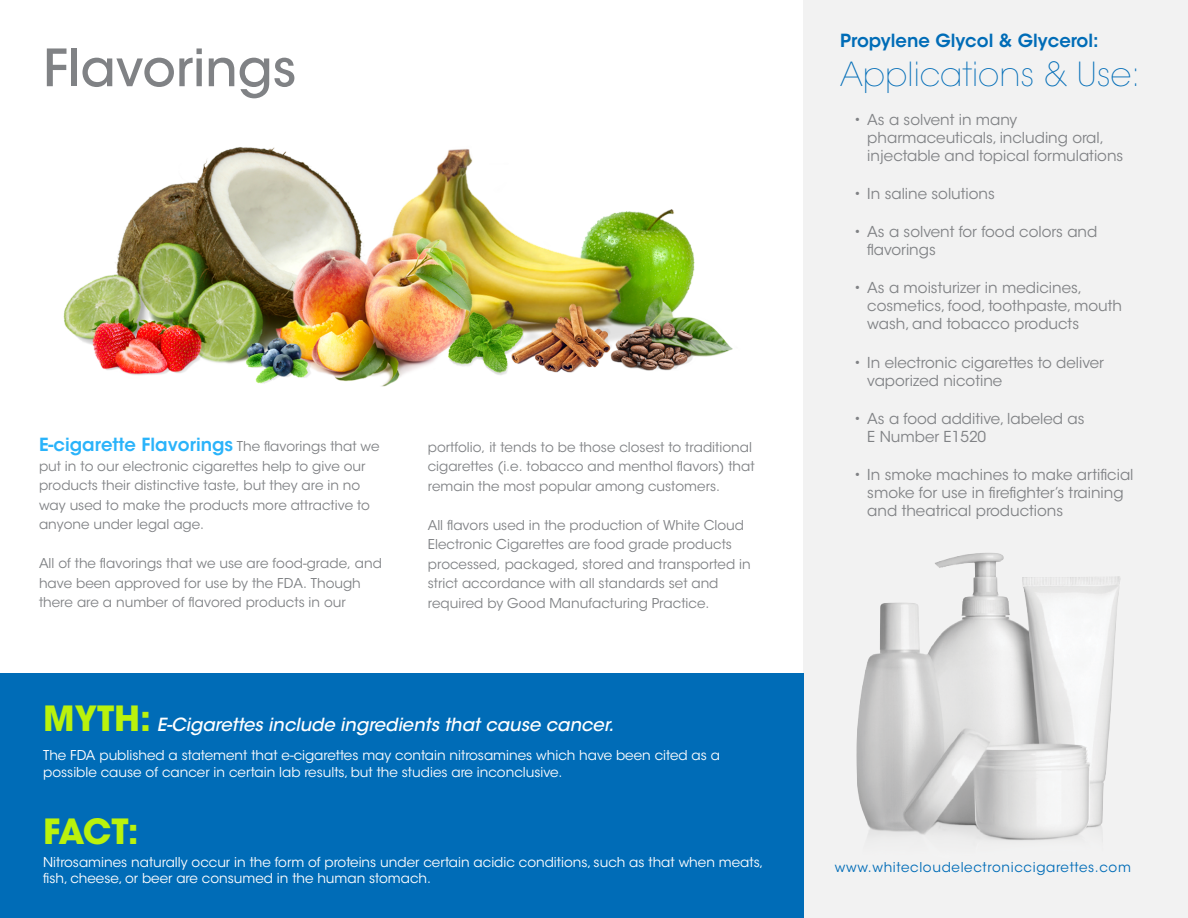
<style>
.page{position:relative;width:1188px;height:918px;background:#fff}
.page>*{position:absolute;margin:0;border:0;box-sizing:border-box;transform-origin:0 0}
.t1{font:500 51px "ITC Avant Garde Std";color:#808285}
.t2{font:700 34.5px "ITC Avant Garde Std";color:#baf20d}
.t3{font:200 33px "ITC Avant Garde Std";color:#006cb7}
.t4{font:italic 500 18px "ITC Avant Garde Std";color:#fff}
.t5{font:600 18px "ITC Avant Garde Std";color:#2ab3fa}
.t6{font:600 18px "ITC Avant Garde Std";color:#006cb7}
.t7{font:15px/18px "ITC Avant Garde Std";color:#808285}
.t8{font:13.5px/19.5px "ITC Avant Garde Std";color:#808285}
.t9{font:13.5px/16.2px "ITC Avant Garde Std";color:#fff}
.t10{font:13.5px "ITC Avant Garde Std";letter-spacing:.05em;color:#006cb7}
.s1{font-weight:400;font-size:13.5px;color:#808285}
.s2{font-weight:700;font-style:normal;font-size:34.5px;color:#baf20d}
</style>
<div class="page">
<img style="left:63px;top:147px;width:670px;height:240px">
<div style="left:805px;top:1px;width:382px;height:916px;background:#f2f2f2"></div>
<img style="left:856px;top:553px;width:265px;height:288px">
<div style="left:0;top:674px;width:803px;height:244px;background:#006cb7"></div>
<h1 class="t1" style="left:43px;top:36px;width:255px">Flavorings</h1>
<h3 class="t5" style="left:39px;top:433px;width:342px">E-cigarette Flavorings <span class="s1">The flavorings that we</span></h3>
<p class="t8" style="left:39px;top:456px;width:333px">put in to our electronic cigarettes help to give our products their distinctive taste, but they are in no way used to make the products more attractive to anyone under legal age.</p>
<p class="t8" style="left:39px;top:554px;width:345px">All of the flavorings that we use are food-grade, and have been approved for use by the FDA. Though there are a number of flavored products in our</p>
<p class="t8" style="left:428px;top:437px;width:328px">portfolio, it tends to be those closest to traditional cigarettes (i.e. tobacco and menthol flavors) that remain the most popular among customers.</p>
<p class="t8" style="left:428px;top:515px;width:324px">All flavors used in the production of White Cloud Electronic Cigarettes are food grade products processed, packaged, stored and transported in strict accordance with all standards set and required by Good Manufacturing Practice.</p>
<h3 class="t4" style="left:43px;top:713px;width:572px"><span class="s2">MYTH:</span> E-Cigarettes include ingredients that cause cancer.</h3>
<p class="t9" style="left:43px;top:748px;width:678px">The FDA published a statement that e-cigarettes may contain nitrosamines which have been cited as a possible cause of cancer in certain lab results, but the studies are inconclusive.</p>
<h2 class="t2" style="left:43px;top:808px;width:97px">FACT:</h2>
<p class="t9" style="left:43px;top:854px;width:722px">Nitrosamines naturally occur in the form of proteins under certain acidic conditions, such as that when meats, fish, cheese, or beer are consumed in the human stomach.</p>
<h3 class="t6" style="left:840px;top:29px;width:260px">Propylene Glycol &amp; Glycerol:</h3>
<h3 class="t3" style="left:840px;top:55px;width:302px">Applications &amp; Use:</h3>
<p class="t7" style="left:867px;top:110px;width:258px;text-indent:-14px">• As a solvent in many pharmaceuticals, including oral, injectable and topical formulations</p>
<p class="t7" style="left:854px;top:185px;width:143px">• In saline solutions</p>
<p class="t7" style="left:867px;top:223px;width:232px;text-indent:-14px">• As a solvent for food colors and flavorings</p>
<p class="t7" style="left:867px;top:279px;width:256px;text-indent:-14px">• As a moisturizer in medicines, cosmetics, food, toothpaste, mouth wash, and tobacco products</p>
<p class="t7" style="left:867px;top:353px;width:238px;text-indent:-14px">• In electronic cigarettes to deliver vaporized nicotine</p>
<p class="t7" style="left:867px;top:410px;width:219px;text-indent:-14px">• As a food additive, labeled as<br>E Number E1520</p>
<p class="t7" style="left:867px;top:466px;width:268px;text-indent:-14px">• In smoke machines to make artificial smoke for use in firefighter’s training and theatrical productions</p>
<p class="t10" style="left:835px;top:859px;width:298px">www.whitecloudelectroniccigarettes.com</p>
</div>
